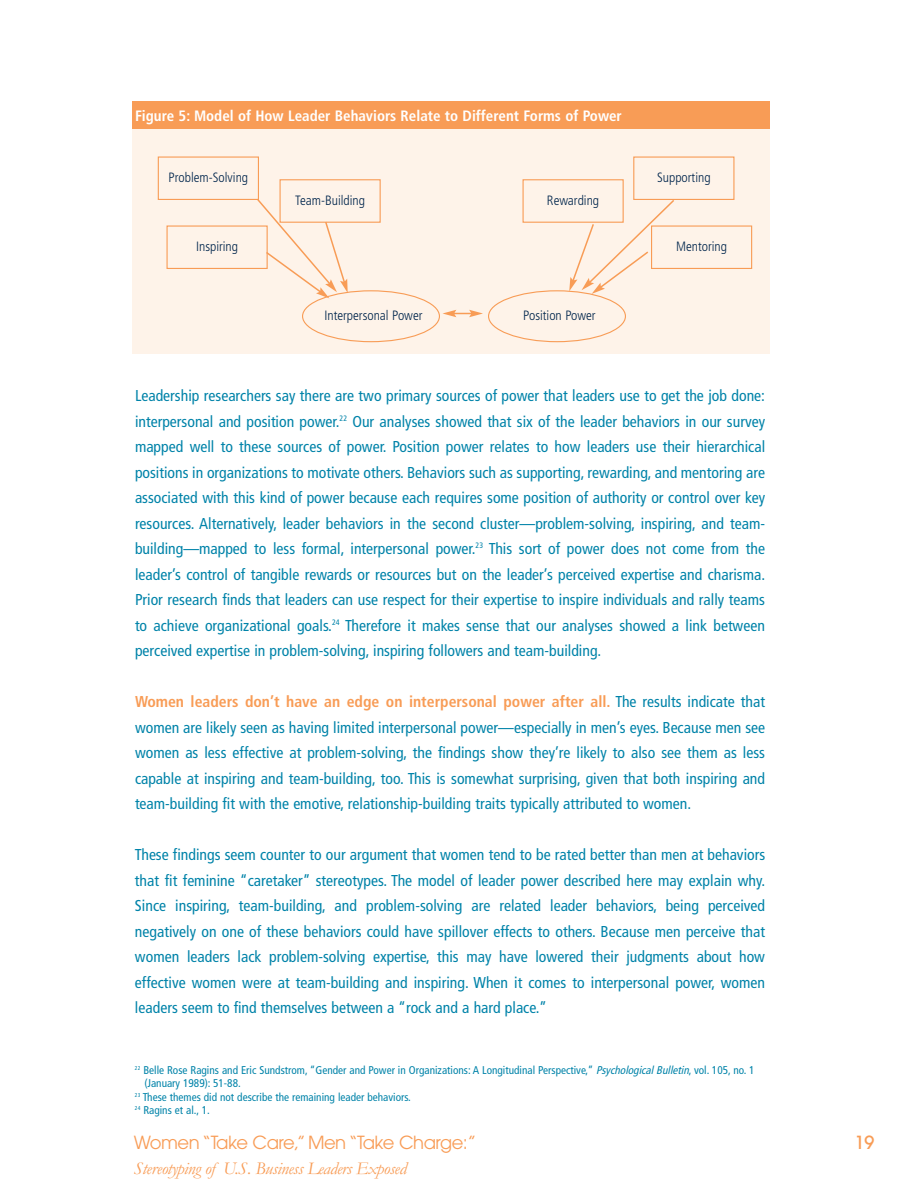
<style>
.page{position:relative;width:918px;height:1188px;background:#fff}
.page>*{position:absolute;margin:0;border:0;box-sizing:border-box;transform-origin:0 0}
.t1{font:italic 18px/25.5px "Garamond";letter-spacing:-.025em;color:#f89c56}
.t2{font:500 18px "Avant Garde";color:#f89c56}
.t3{font:condensed 15.75px/25.5px "Frutiger";color:#0083a9;text-align:justify}
.t4{font:700 condensed 15px "Frutiger";color:#fff}
.t5{font:300 condensed 13.5px "Frutiger";color:#00254c}
.t6{font:condensed 11.25px "Frutiger";color:#0083a9}
.s1{font-weight:700;color:#f89c56}
.s2{font-style:italic}
.s3{font-family:"Avant Garde";font-style:normal}
</style>
<div class="page">
<div style="left:132px;top:101px;width:638px;height:29px;background:#f89c56"></div>
<div style="left:132px;top:129px;width:638px;height:225px;background:#fef3e9"></div>
<div style="left:158px;top:156px;width:101px;height:44px;border:1px solid #f89c56"></div>
<div style="left:280px;top:179px;width:101px;height:44px;border:1px solid #f89c56"></div>
<div style="left:167px;top:225px;width:101px;height:44px;border:1px solid #f89c56"></div>
<div style="left:633px;top:156px;width:102px;height:44px;border:1px solid #f89c56"></div>
<div style="left:523px;top:179px;width:101px;height:44px;border:1px solid #f89c56"></div>
<div style="left:651px;top:225px;width:101px;height:44px;border:1px solid #f89c56"></div>
<svg style="left:255px;top:197px;width:421px;height:145px"></svg>
<p class="t4" style="left:135px;top:110px;width:488px">Figure 5: Model of How Leader Behaviors Relate to Different Forms of Power</p>
<p class="t5" style="left:169px;top:172px;width:81px">Problem-Solving</p>
<p class="t5" style="left:196px;top:241px;width:44px">Inspiring</p>
<p class="t5" style="left:295px;top:194px;width:72px">Team-Building</p>
<p class="t5" style="left:547px;top:194px;width:54px">Rewarding</p>
<p class="t5" style="left:324px;top:310px;width:100px">Interpersonal Power</p>
<p class="t5" style="left:523px;top:310px;width:74px">Position Power</p>
<p class="t5" style="left:657px;top:172px;width:55px">Supporting</p>
<p class="t5" style="left:676px;top:241px;width:53px">Mentoring</p>
<p class="t3" style="left:135px;top:384px;width:632px">Leadership researchers say there are two primary sources of power that leaders use to get the job done: interpersonal and position power.<sup>22</sup> Our analyses showed that six of the leader behaviors in our survey mapped well to these sources of power. Position power relates to how leaders use their hierarchical positions in organizations to motivate others. Behaviors such as supporting, rewarding, and mentoring are associated with this kind of power because each requires some position of authority or control over key resources. Alternatively, leader behaviors in the second cluster—problem-solving, inspiring, and team&shy;building—mapped to less formal, interpersonal power.<sup>23</sup> This sort of power does not come from the leader’s control of tangible rewards or resources but on the leader’s perceived expertise and charisma.<br>Prior research finds that leaders can use respect for their expertise to inspire individuals and rally teams to achieve organizational goals.<sup>24</sup> Therefore it makes sense that our analyses showed a link between perceived expertise in problem-solving, inspiring followers and team-building.</p>
<p class="t3" style="left:135px;top:690px;width:632px"><span class="s1">Women leaders don’t have an edge on interpersonal power after all.</span> The results indicate that women are likely seen as having limited interpersonal power—especially in men’s eyes. Because men see women as less effective at problem-solving, the findings show they’re likely to also see them as less capable at inspiring and team-building, too. This is somewhat surprising, given that both inspiring and team-building fit with the emotive, relationship-building traits typically attributed to women.</p>
<p class="t3" style="left:135px;top:843px;width:632px">These findings seem counter to our argument that women tend to be rated better than men at behaviors that fit feminine “caretaker” stereotypes. The model of leader power described here may explain why.<br>Since inspiring, team-building, and problem-solving are related leader behaviors, being perceived negatively on one of these behaviors could have spillover effects to others. Because men perceive that women leaders lack problem-solving expertise, this may have lowered their judgments about how effective women were at team-building and inspiring. When it comes to interpersonal power, women leaders seem to find themselves between a “rock and a hard place.”</p>
<p class="t6" style="left:135px;top:1065px;width:621px"><sup>22</sup> Belle Rose Ragins and Eric Sundstrom, “Gender and Power in Organizations: A Longitudinal Perspective,” <span class="s2">PsychologicalBulletin</span>, vol. 105, no. 1</p>
<p class="t6" style="left:144px;top:1079px;width:98px">(January 1989): 51-88.</p>
<p class="t6" style="left:135px;top:1092px;width:277px"><sup>23</sup> These themes did not describe the remaining leader behaviors.</p>
<p class="t6" style="left:135px;top:1106px;width:76px"><sup>24</sup> Ragins et al., 1.</p>
<p class="t1" style="left:134px;top:1130px;width:344px"><span class="s3">Women “Take Care,” Men “Take Charge:”<br></span>Stereotyping of U.S. Business Leaders Exposed</p>
<p class="t2" style="left:854px;top:1136px;width:21px">19</p>
</div>
